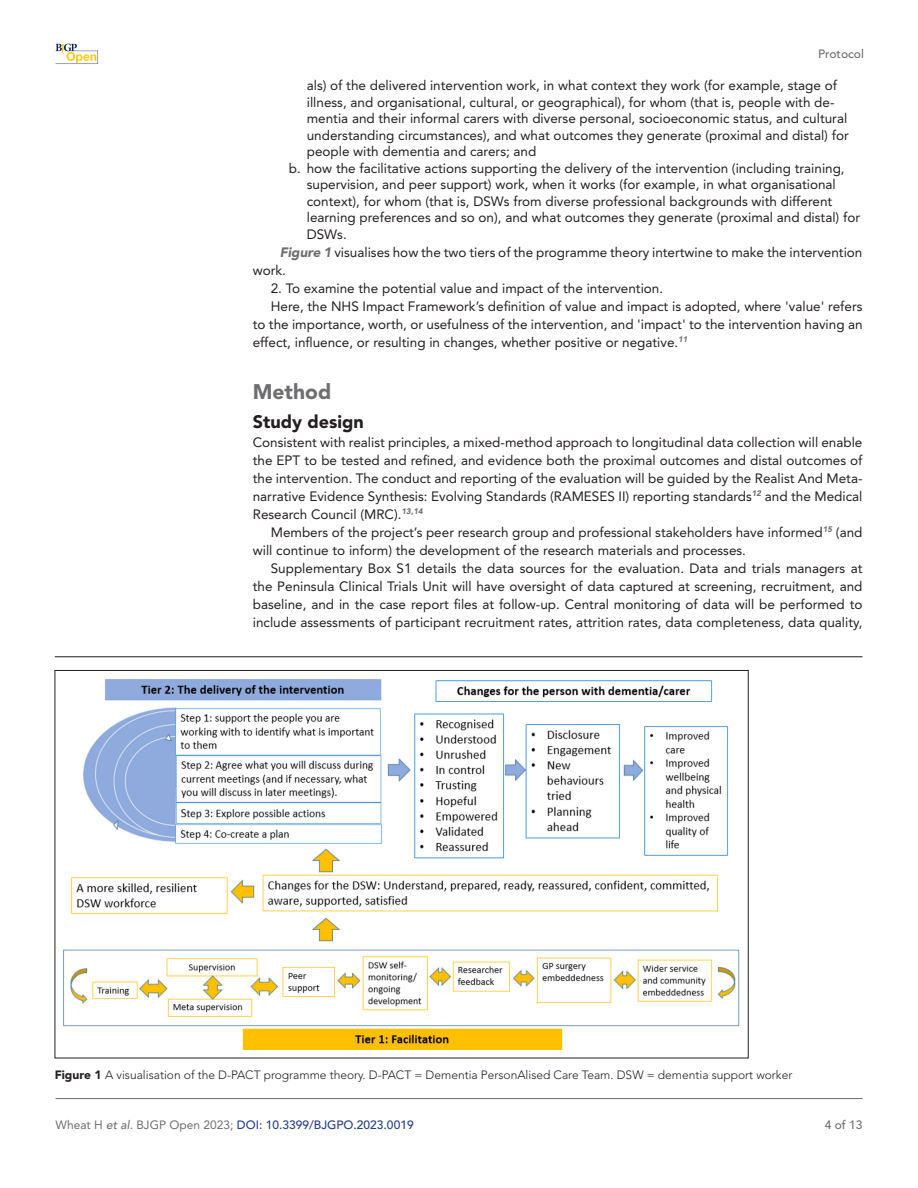
<style>
.page{position:relative;width:918px;height:1188px;background:#fff}
.page>*{position:absolute;margin:0;border:0;box-sizing:border-box;transform-origin:0 0}
.t1{font:900 21px "Avenir LT Std";color:#6e6d70}
.t2{font:900 18px "Avenir LT Std";color:#231f20}
.t3{font:13.5px/18px "Avenir LT Std";color:#231f20}
.t4{font:300 12px "Avenir LT Std";color:#231f20}
.t5{font:500 12px "Avenir LT Std";color:#283d84}
.t6{font:500 12px "Avenir LT Std";color:#6e6d70}
.t7{font:500 12px "Avenir LT Std";color:#6e6e6d}
.s1{font-weight:900;font-style:italic;color:#6e6d70}
.s2{font-weight:900}
.s3{font-weight:400;color:#6e6e6d}
.s4{font-style:italic;color:#6e6e6d}
</style>
<div class="page">
<hr style="left:56px;top:1098px;width:806px;height:1px;background:#6e6e6d">
<svg style="left:56px;top:44px;width:42px;height:20px"></svg>
<hr style="left:55px;top:656px;width:807px;height:1px;background:#231f20">
<img style="left:64px;top:679px;width:675px;height:370px">
<p class="t6" style="left:818px;top:47px;width:47px">Protocol</p>
<p class="t3" style="left:307px;top:77px;width:532px">als) of the delivered intervention work, in what context they work (for example, stage of</p>
<p class="t3" style="left:307px;top:93px;width:529px">illness, and organisational, cultural, or geographical), for whom (that is, people with de-</p>
<p class="t3" style="left:307px;top:110px;width:542px">mentia and their informal carers with diverse personal, socioeconomic status, and cultural</p>
<p class="t3" style="left:307px;top:126px;width:544px">understanding circumstances), and what outcomes they generate (proximal and distal) for</p>
<p class="t3" style="left:307px;top:143px;width:231px">people with dementia and carers; and</p>
<p class="t3" style="left:289px;top:159px;width:557px">b. how the facilitative actions supporting the delivery of the intervention (including training,</p>
<p class="t3" style="left:307px;top:176px;width:531px">supervision, and peer support) work, when it works (for example, in what organisational</p>
<p class="t3" style="left:307px;top:192px;width:527px">context), for whom (that is, DSWs from diverse professional backgrounds with different</p>
<p class="t3" style="left:307px;top:209px;width:555px">learning preferences and so on), and what outcomes they generate (proximal and distal) for</p>
<p class="t3" style="left:307px;top:225px;width:42px">DSWs.</p>
<p class="t3" style="left:253px;top:243px;width:611px;text-indent:27px"><span class="s1">Figure 1</span> visualises how the two tiers of the programme theory intertwine to make the intervention work.</p>
<p class="t3" style="left:271px;top:279px;width:394px">2. To examine the potential value and impact of the intervention.</p>
<p class="t3" style="left:271px;top:297px;width:593px">Here, the NHS Impact Framework’s definition of value and impact is adopted, where 'value' refers</p>
<p class="t3" style="left:253px;top:315px;width:611px">to the importance, worth, or usefulness of the intervention, and 'impact' to the intervention having an</p>
<p class="t3" style="left:253px;top:333px;width:436px">effect, influence, or resulting in changes, whether positive or negative.<sup>11</sup></p>
<h1 class="t1" style="left:253px;top:379px;width:80px">Method</h1>
<h2 class="t2" style="left:253px;top:411px;width:113px">Study design</h2>
<p class="t3" style="left:253px;top:434px;width:611px;text-align:justify">Consistent with realist principles, a mixed-method approach to longitudinal data collection will enable the EPT to be tested and refined, and evidence both the proximal outcomes and distal outcomes of the intervention. The conduct and reporting of the evaluation will be guided by the Realist And Meta&shy;narrative Evidence Synthesis: Evolving Standards (RAMESES II) reporting standards<sup>12</sup> and the Medical Research Council (MRC).<sup>13,14</sup></p>
<p class="t3" style="left:253px;top:524px;width:611px;text-indent:18px">Members of the project’s peer research group and professional stakeholders have informed<sup>15</sup> (and will continue to inform) the development of the research materials and processes.</p>
<p class="t3" style="left:253px;top:560px;width:611px;text-align:justify;text-indent:18px">Supplementary Box S1 details the data sources for the evaluation. Data and trials managers at the Peninsula Clinical Trials Unit will have oversight of data captured at screening, recruitment, and baseline, and in the case report files at follow-up. Central monitoring of data will be performed to include assessments of participant recruitment rates, attrition rates, data completeness, data quality,</p>
<p class="t4" style="left:55px;top:1068px;width:739px"><span class="s2">Figure 1</span> A visualisation of the D-PACT programme theory. D-PACT = Dementia PersonAlised Care Team. DSW = dementia support worker</p>
<p class="t5" style="left:56px;top:1118px;width:360px"><span class="s3">Wheat H</span> <span class="s4">et al</span><span class="s3">. BJGP Open 2023;</span> DOI: 10.3399/BJGPO.2023.0019</p>
<p class="t7" style="left:825px;top:1118px;width:39px">4 of 13</p>
</div>
